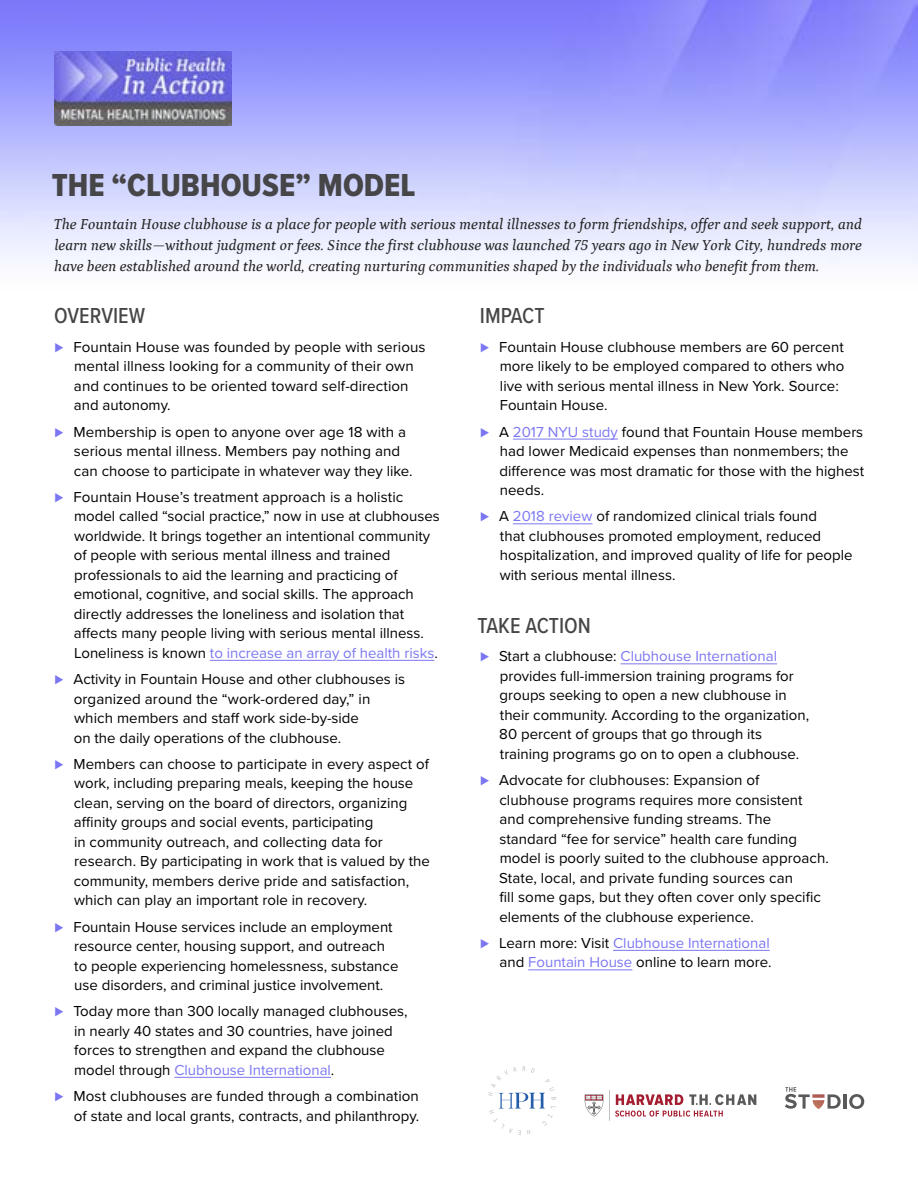
<style>
.page{position:relative;width:918px;height:1188px;background:#fff}
.page>*{position:absolute;margin:0;border:0;box-sizing:border-box;transform-origin:0 0}
.t1{font:33px "Proxima Nova Cond Extrabld";color:#464547}
.t2{font:500 22.5px "Proxima Nova Cond";color:#464547}
.t3{font:15px/19.5px "Proxima Nova";color:#000}
.t4{font:italic 15px/21px "Petrona";letter-spacing:.005em;color:#252727;text-align:justify}
.t5{font:15px/19.5px "Proxima Nova";color:#7b77f2;text-align:right}
.s1{color:#7b77f2}
.s2{color:#000}
</style>
<div class="page">
<img style="left:0;top:0;width:918px;height:264px">
<img style="left:54px;top:51px;width:177px;height:74px">
<svg style="left:584px;top:1090px;width:172px;height:31px"></svg>
<hr style="left:843px;top:1094px;width:3px;height:15px;background:#59585a">
<svg style="left:849px;top:1094px;width:15px;height:15px"></svg>
<svg style="left:785px;top:1087px;width:56px;height:22px"></svg>
<svg style="left:488px;top:1066px;width:68px;height:69px"></svg>
<hr style="left:210px;top:660px;width:122px;height:1px;background:#7b77f2">
<hr style="left:337px;top:660px;width:97px;height:1px;background:#7b77f2">
<hr style="left:174px;top:1077px;width:157px;height:1px;background:#7b77f2">
<hr style="left:513px;top:439px;width:105px;height:1px;background:#7b77f2">
<hr style="left:513px;top:523px;width:79px;height:1px;background:#7b77f2">
<hr style="left:621px;top:663px;width:156px;height:1px;background:#7b77f2">
<hr style="left:613px;top:950px;width:157px;height:1px;background:#7b77f2">
<hr style="left:528px;top:969px;width:104px;height:1px;background:#7b77f2">
<h1 class="t1" style="left:52px;top:160px;width:365px">THE “CLUBHOUSE” MODEL</h1>
<p class="t4" style="left:54px;top:212px;width:810px">The Fountain House clubhouse is a place for people with serious mental illnesses to form friendships, offer and seek support, and learn new skills—without judgment or fees. Since the first clubhouse was launched 75 years ago in New York City, hundreds more have been established around the world, creating nurturing communities shaped by the individuals who benefit from them.</p>
<h2 class="t2" style="left:480px;top:299px;width:66px">IMPACT</h2>
<p class="t3" style="left:500px;top:337px;width:346px;text-indent:-20px"><span class="s1">⊲</span> Fountain House clubhouse members are 60 percent more likely to be employed compared to others who live with serious mental illness in New York. Source:<br>Fountain House.</p>
<p class="t3" style="left:500px;top:421px;width:366px;text-indent:-19px"><span class="s1">⊲</span> A <span class="s1">2017 NYU study</span> found that Fountain House members had lower Medicaid expenses than nonmembers; the difference was most dramatic for those with the highest needs.</p>
<p class="t3" style="left:500px;top:506px;width:355px;text-indent:-20px"><span class="s1">⊲</span> A <span class="s1">2018 review</span> of randomized clinical trials found<br>that clubhouses promoted employment, reduced hospitalization, and improved quality of life for people with serious mental illness.</p>
<h2 class="t2" style="left:477px;top:609px;width:115px">TAKE ACTION</h2>
<p class="t3" style="left:499px;top:646px;width:311px;text-indent:-19px"><span class="s1">⊲</span> Start a clubhouse: <span class="s1">Clubhouse International </span>provides full-immersion training programs for groups seeking to open a new clubhouse in their community. According to the organization, 80 percent of groups that go through its training programs go on to open a clubhouse.</p>
<p class="t3" style="left:499px;top:770px;width:331px;text-indent:-19px"><span class="s1">⊲</span> Advocate for clubhouses: Expansion of clubhouse programs requires more consistent and comprehensive funding streams. The standard “fee for service” health care funding model is poorly suited to the clubhouse approach.<br>State, local, and private funding sources can<br>fill some gaps, but they often cover only specific elements of the clubhouse experience.</p>
<p class="t5" style="left:480px;top:933px;width:293px">⊲ <span class="s2">Learn more: Visit</span> Clubhouse International <span class="s2">and</span> Fountain House <span class="s2">online to learn more.</span></p>
<h2 class="t2" style="left:54px;top:299px;width:93px">OVERVIEW</h2>
<p class="t3" style="left:74px;top:337px;width:353px;text-indent:-19px"><span class="s1">⊲</span> Fountain House was founded by people with serious mental illness looking for a community of their own and continues to be oriented toward self-direction and autonomy.</p>
<p class="t3" style="left:74px;top:421px;width:340px;text-indent:-19px"><span class="s1">⊲</span> Membership is open to anyone over age 18 with a serious mental illness. Members pay nothing and can choose to participate in whatever way they like.</p>
<p class="t3" style="left:74px;top:487px;width:367px;text-indent:-19px"><span class="s1">⊲</span> Fountain House’s treatment approach is a holistic model called “social practice,” now in use at clubhouses worldwide. It brings together an intentional community of people with serious mental illness and trained professionals to aid the learning and practicing of emotional, cognitive, and social skills. The approach directly addresses the loneliness and isolation that affects many people living with serious mental illness.<br>Loneliness is known <span class="s1">to increase an array of health risks</span>.</p>
<p class="t3" style="left:74px;top:669px;width:333px;text-indent:-19px"><span class="s1">⊲</span> Activity in Fountain House and other clubhouses is organized around the “work-ordered day,” in which members and staff work side-by-side<br>on the daily operations of the clubhouse.</p>
<p class="t3" style="left:74px;top:754px;width:358px;text-indent:-19px"><span class="s1">⊲</span> Members can choose to participate in every aspect of work, including preparing meals, keeping the house clean, serving on the board of directors, organizing affinity groups and social events, participating<br>in community outreach, and collecting data for research. By participating in work that is valued by the community, members derive pride and satisfaction, which can play an important role in recovery.</p>
<p class="t3" style="left:74px;top:916px;width:326px;text-indent:-20px"><span class="s1">⊲</span> Fountain House services include an employment resource center, housing support, and outreach to people experiencing homelessness, substance use disorders, and criminal justice involvement.</p>
<p class="t3" style="left:74px;top:1001px;width:335px;text-indent:-20px"><span class="s1">⊲</span> Today more than 300 locally managed clubhouses, in nearly 40 states and 30 countries, have joined forces to strengthen and expand the clubhouse model through <span class="s1">Clubhouse International</span>.</p>
<p class="t3" style="left:55px;top:1086px;width:366px;text-align:right"><span class="s1">⊲</span> Most clubhouses are funded through a combination of state and local grants, contracts, and philanthropy.</p>
</div>
